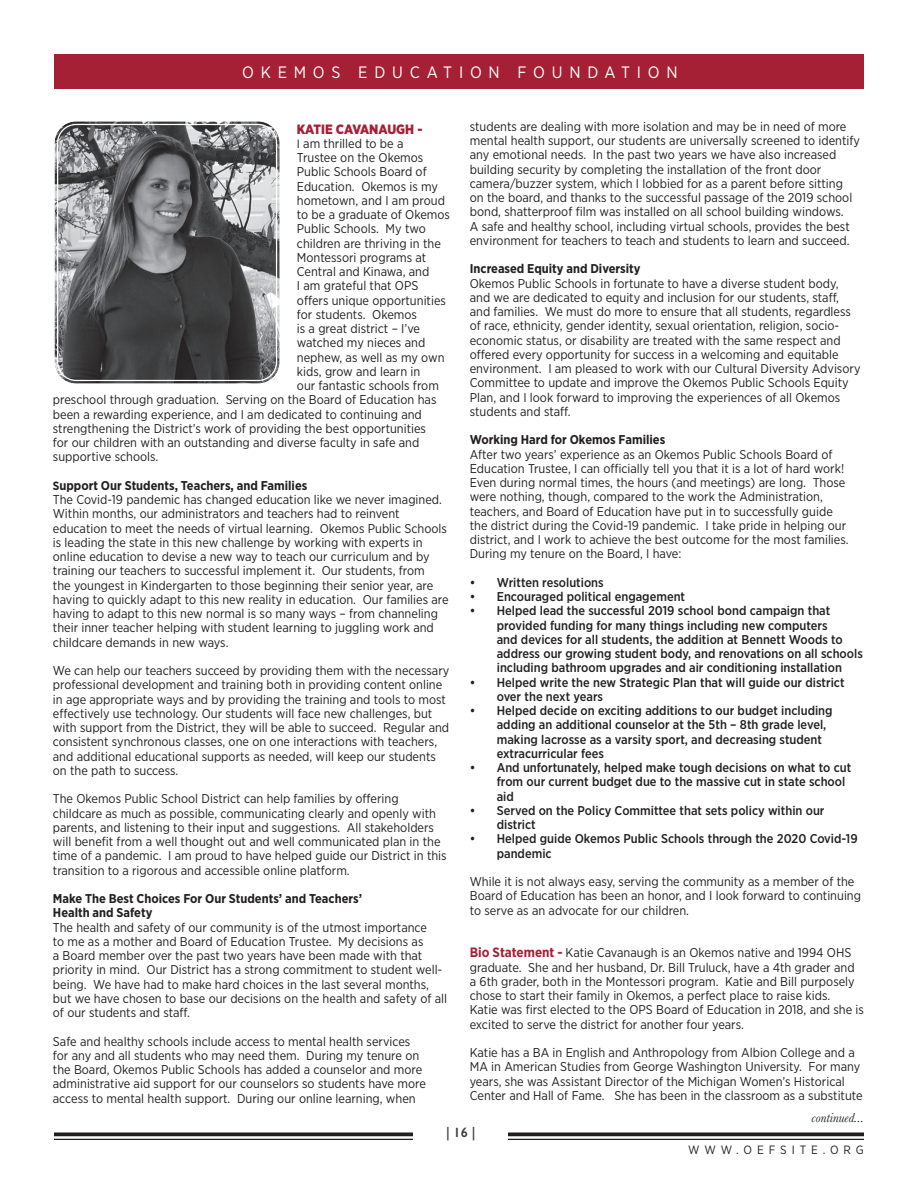
<style>
.page{position:relative;width:918px;height:1188px;background:#fff}
.page>*{position:absolute;margin:0;border:0;box-sizing:border-box;transform-origin:0 0}
.t1{font:16.5px "Gotham Narrow";letter-spacing:.41em;color:#fff}
.t2{font:900 13.5px "Gotham Narrow";color:#a62035}
.t3{font:italic 13.5px "Baskerville";color:#231f20}
.t4{font:600 13.5px "Gill Sans";color:#3e3e3f}
.t5{font:12.75px/14.2px "Gotham Narrow";color:#231f20}
.t6{font:500 12.75px/14.2px "Gotham Narrow";color:#231f20}
.t7{font:700 12.75px "Gotham Narrow";color:#231f20}
.t8{font:12px "Gotham Narrow";letter-spacing:.41em;color:#231f20}
.s1{font-size:12px}
.s2{font-weight:700;font-size:13.5px;color:#a62035}
</style>
<div class="page">
<div style="left:54px;top:54px;width:810px;height:35px;background:#a62035"></div>
<svg style="left:54px;top:1132px;width:810px;height:4px;background:#3e3b3c"></svg>
<hr style="left:54px;top:1139px;width:810px;height:1px;background:#231f20">
<div style="left:414px;top:1116px;width:94px;height:36px;background:#fff"></div>
<img style="left:56px;top:123px;width:222px;height:259px">
<div style="left:51px;top:118px;width:232px;height:269px;border:4px solid #fff;border-radius:24px"></div>
<div style="left:57px;top:124px;width:220px;height:257px;border:1px solid #fff;border-radius:19px"></div>
<p class="t1" style="left:242px;top:62px;width:437px">OKEMOS EDUCATION FOUNDATION</p>
<p class="t2" style="left:297px;top:120px;width:127px">KATIE CAVANAUGH -</p>
<p class="t5" style="left:297px;top:136px;width:108px"><span class="s1">I</span> am thrilled to be a</p>
<p class="t5" style="left:297px;top:150px;width:128px">Trustee on the Okemos</p>
<p class="t5" style="left:297px;top:165px;width:131px">Public Schools Board of</p>
<p class="t5" style="left:297px;top:179px;width:143px">Education. Okemos is my</p>
<p class="t5" style="left:297px;top:193px;width:150px">hometown, and I am proud</p>
<p class="t5" style="left:297px;top:207px;width:155px">to be a graduate of Okemos</p>
<p class="t5" style="left:297px;top:222px;width:130px">Public Schools. My two</p>
<p class="t5" style="left:297px;top:236px;width:145px">children are thriving in the</p>
<p class="t5" style="left:297px;top:250px;width:131px">Montessori programs at</p>
<p class="t5" style="left:297px;top:264px;width:134px">Central and Kinawa, and</p>
<p class="t5" style="left:297px;top:279px;width:123px">I am grateful that OPS</p>
<p class="t5" style="left:297px;top:293px;width:151px">offers unique opportunities</p>
<p class="t5" style="left:297px;top:307px;width:122px">for students. Okemos</p>
<p class="t5" style="left:297px;top:321px;width:125px">is a great district – I’ve</p>
<p class="t5" style="left:297px;top:336px;width:130px">watched my nieces and</p>
<p class="t5" style="left:297px;top:350px;width:149px">nephew, as well as my own</p>
<p class="t5" style="left:297px;top:364px;width:125px">kids, grow and learn in</p>
<p class="t5" style="left:297px;top:378px;width:144px">our fantastic schools from</p>
<p class="t5" style="left:53px;top:393px;width:385px">preschool through graduation. Serving on the Board of Education has</p>
<p class="t5" style="left:53px;top:407px;width:370px">been a rewarding experience, and I am dedicated to continuing and</p>
<p class="t5" style="left:53px;top:421px;width:375px">strengthening the District’s work of providing the best opportunities</p>
<p class="t5" style="left:53px;top:435px;width:368px">for our children with an outstanding and diverse faculty in safe and</p>
<p class="t5" style="left:53px;top:450px;width:107px">supportive schools.</p>
<p class="t7" style="left:53px;top:477px;width:256px"><span class="s1">S</span>upport Our Students, Teachers, and Families</p>
<p class="t5" style="left:53px;top:492px;width:397px">The Covid-19 pandemic has changed education like we never imagined.<br>Within months, our administrators and teachers had to reinvent education to meet the needs of virtual learning. Okemos Public Schools is leading the state in this new challenge by working with experts in online education to devise a new way to teach our curriculum and by training our teachers to successful implement it. Our students, from<br>the youngest in Kindergarten to those beginning their senior year, are having to quickly adapt to this new reality in education. Our families are having to adapt to this new normal is so many ways – from channeling their inner teacher helping with student learning to juggling work and childcare demands in new ways.</p>
<p class="t5" style="left:53px;top:663px;width:398px">We can help our teachers succeed by providing them with the necessary professional development and training both in providing content online in age appropriate ways and by providing the training and tools to most effectively use technology. Our students will face new challenges, but with support from the District, they will be able to succeed. Regular and consistent synchronous classes, one on one interactions with teachers, and additional educational supports as needed, will keep our students on the path to success.</p>
<p class="t5" style="left:53px;top:792px;width:395px">The Okemos Public School District can help families by offering childcare as much as possible, communicating clearly and openly with parents, and listening to their input and suggestions. All stakeholders will benefit from a well thought out and well communicated plan in the time of a pandemic. I am proud to have helped guide our District in this transition to a rigorous and accessible online platform.</p>
<p class="t7" style="left:53px;top:891px;width:311px">Make The Best Choices For Our Students’ and Teachers’</p>
<p class="t7" style="left:53px;top:905px;width:101px">Health and Safety</p>
<p class="t5" style="left:53px;top:920px;width:396px">The health and safety of our community is of the utmost importance<br>to me as a mother and Board of Education Trustee. My decisions as<br>a Board member over the past two years have been made with that priority in mind. Our District has a strong commitment to student well&shy;being. We have had to make hard choices in the last several months, but we have chosen to base our decisions on the health and safety of all of our students and staff.</p>
<p class="t5" style="left:53px;top:1034px;width:374px">Safe and healthy schools include access to mental health services for any and all students who may need them. During my tenure on the Board, Okemos Public Schools has added a counselor and more administrative aid support for our counselors so students have more access to mental health support. During our online learning, when</p>
<p class="t5" style="left:470px;top:119px;width:392px">students are dealing with more isolation and may be in need of more mental health support, our students are universally screened to identify any emotional needs. In the past two years we have also increased building security by completing the installation of the front door camera/buzzer system, which I lobbied for as a parent before sitting on the board, and thanks to the successful passage of the 2019 school bond, shatterproof film was installed on all school building windows.<br>A safe and healthy school, including virtual schools, provides the best environment for teachers to teach and students to learn and succeed.</p>
<p class="t7" style="left:470px;top:261px;width:172px">Increased Equity and Diversity</p>
<p class="t5" style="left:470px;top:276px;width:392px">Okemos Public Schools in fortunate to have a diverse student body, and we are dedicated to equity and inclusion for our students, staff, and families. We must do more to ensure that all students, regardless of race, ethnicity, gender identity, sexual orientation, religion, socio&shy;economic status, or disability are treated with the same respect and offered every opportunity for success in a welcoming and equitable environment. I am pleased to work with our Cultural Diversity Advisory Committee to update and improve the Okemos Public Schools Equity Plan, and I look forward to improving the experiences of all Okemos students and staff.</p>
<p class="t7" style="left:470px;top:432px;width:197px">Working Hard for Okemos Families</p>
<p class="t5" style="left:470px;top:447px;width:380px">After two years’ experience as an Okemos Public Schools Board of Education Trustee, I can officially tell you that it is a lot of hard work!<br>Even during normal times, the hours (and meetings) are long. Those were nothing, though, compared to the work the Administration, teachers, and Board of Education have put in to successfully guide the district during the Covid-19 pandemic. I take pride in helping our district, and I work to achieve the best outcome for the most families.<br>During my tenure on the Board, I have:</p>
<p class="t6" style="left:470px;top:575px;width:135px">• Written resolutions</p>
<p class="t6" style="left:470px;top:589px;width:217px">• Encouraged political engagement</p>
<p class="t6" style="left:497px;top:604px;width:368px;text-indent:-27px">• Helped lead the successful 2019 school bond campaign that provided funding for many things including new computers<br>and devices for all students, the addition at Bennett Woods to address our growing student body, and renovations on all schools including bathroom upgrades and air conditioning installation</p>
<p class="t6" style="left:497px;top:675px;width:349px;text-indent:-27px">• Helped write the new Strategic Plan that will guide our district over the next years</p>
<p class="t6" style="left:497px;top:703px;width:337px;text-indent:-27px">• Helped decide on exciting additions to our budget including adding an additional counselor at the 5th – 8th grade level, making lacrosse as a varsity sport, and decreasing student extracurricular fees</p>
<p class="t6" style="left:497px;top:760px;width:356px;text-indent:-27px">• And unfortunately, helped make tough decisions on what to cut from our current budget due to the massive cut in state school aid</p>
<p class="t6" style="left:497px;top:803px;width:329px;text-indent:-27px">• Served on the Policy Committee that sets policy within our district</p>
<p class="t6" style="left:497px;top:832px;width:362px;text-indent:-27px">• Helped guide Okemos Public Schools through the 2020 Covid-19 pandemic</p>
<p class="t5" style="left:470px;top:874px;width:393px">While it is not always easy, serving the community as a member of the<br>Board of Education has been an honor, and I look forward to continuing to serve as an advocate for our children.</p>
<p class="t5" style="left:470px;top:945px;width:396px"><span class="s2">Bio Statement -</span> Katie Cavanaugh is an Okemos native and 1994 OHS graduate. She and her husband, Dr. Bill Truluck, have a 4th grader and a 6th grader, both in the Montessori program. Katie and Bill purposely chose to start their family in Okemos, a perfect place to raise kids.<br>Katie was first elected to the OPS Board of Education in 2018, and she is excited to serve the district for another four years.</p>
<p class="t5" style="left:470px;top:1045px;width:394px">Katie has a BA in English and Anthropology from Albion College and a MA in American Studies from George Washington University. For many years, she was Assistant Director of the Michigan Women’s Historical Center and Hall of Fame. She has been in the classroom as a substitute</p>
<p class="t3" style="left:812px;top:1109px;width:54px">continued...</p>
<p class="t4" style="left:446px;top:1125px;width:31px">| 16 |</p>
<p class="t8" style="left:688px;top:1142px;width:177px">WWW.OEFSITE.ORG</p>
</div>
